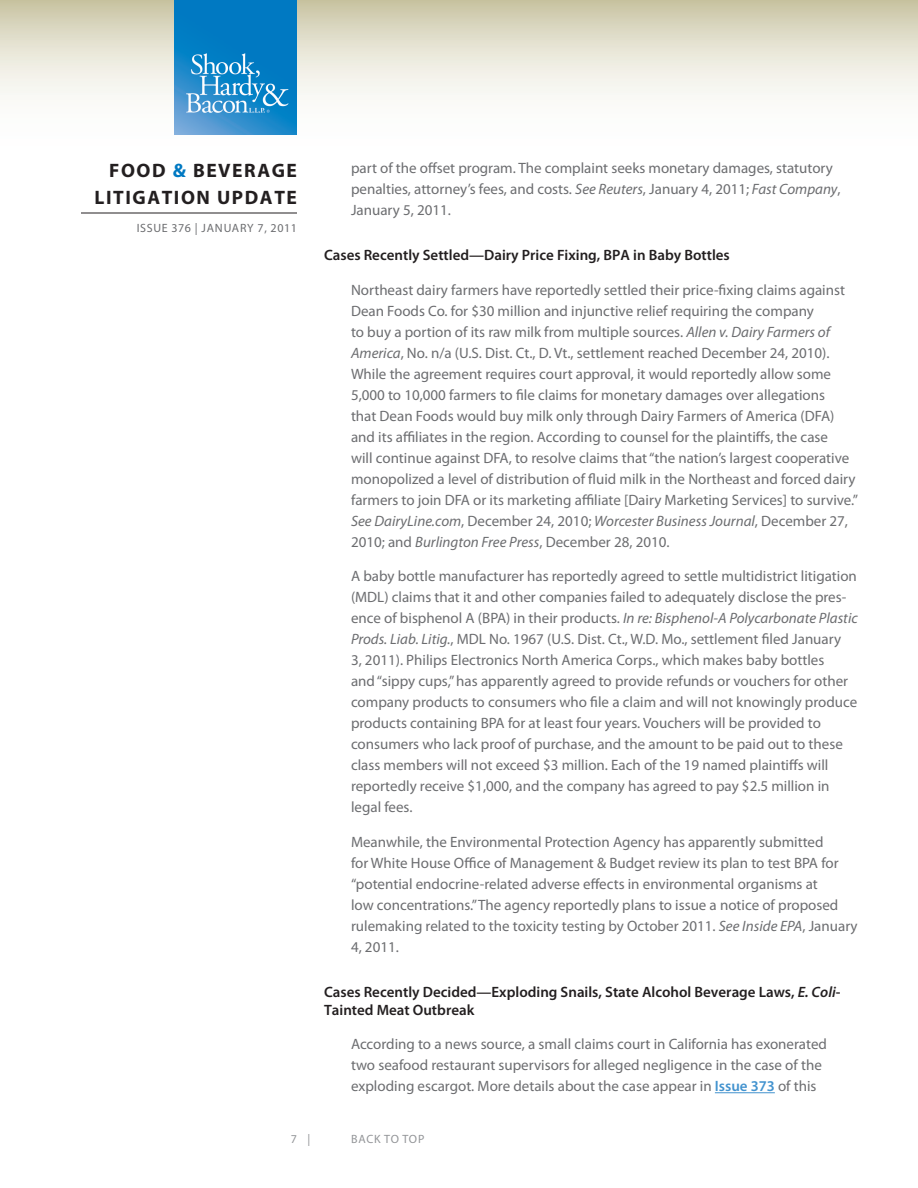
<style>
.page{position:relative;width:918px;height:1188px;background:#fff}
.page>*{position:absolute;margin:0;border:0;box-sizing:border-box;transform-origin:0 0}
.t1{font:700 19.5px/27px "Myriad Pro";letter-spacing:.08em;color:#231f20;text-align:right}
.Body{font:15px/21px "Myriad Pro";color:#6c6d70}
.Subhead{font:600 15px/18px "Myriad Pro";color:#231f20}
.t2{font:12px "Myriad Pro";letter-spacing:.05em;color:#6c6d70}
.t3{font:12px "Myriad Pro";letter-spacing:.06em;color:#939598}
.s1{color:#0079c2}
.s2{font-style:italic}
.s3{font-weight:600;color:#4393cf}
</style>
<div class="page">
<svg style="left:0;top:0;width:918px;height:135px"></svg>
<hr style="left:81px;top:213px;width:216px;height:1px;background:#231f20">
<img style="left:175px;top:0;width:122px;height:135px">
<hr style="left:715px;top:1092px;width:60px;height:1px;background:#4393cf">
<h1 class="t1" style="left:94px;top:156px;width:204px">FOOD <span class="s1">&amp;</span> BEVERAGE<br>LITIGATION UPDATE</h1>
<p class="t2" style="left:137px;top:221px;width:162px">ISSUE 376 | JANUARY 7, 2011</p>
<p class="Body" style="left:351px;top:157px;width:491px">part of the offset program. The complaint seeks monetary damages, statutory penalties, attorney’s fees, and costs. <span class="s2">See Reuters</span>, January 4, 2011; <span class="s2">Fast Company</span>,<br>January 5, 2011.</p>
<p class="Subhead" style="left:324px;top:246px;width:407px">Cases Recently Settled—Dairy Price Fixing, BPA in Baby Bottles</p>
<p class="Body" style="left:351px;top:279px;width:508px">Northeast dairy farmers have reportedly settled their price-fixing claims against Dean Foods Co. for $30 million and injunctive relief requiring the company<br>to buy a portion of its raw milk from multiple sources. <span class="s2">Allen v. Dairy Farmers of America</span>, No. n/a (U.S. Dist. Ct., D. Vt., settlement reached December 24, 2010).<br>While the agreement requires court approval, it would reportedly allow some 5,000 to 10,000 farmers to file claims for monetary damages over allegations<br>that Dean Foods would buy milk only through Dairy Farmers of America (DFA) and its affiliates in the region. According to counsel for the plaintiffs, the case<br>will continue against DFA, to resolve claims that “the nation’s largest cooperative monopolized a level of distribution of fluid milk in the Northeast and forced dairy farmers to join DFA or its marketing affiliate [Dairy Marketing Services] to survive.” <span class="s2">See DairyLine.com</span>, December 24, 2010; <span class="s2">Worcester Business Journal</span>, December 27, 2010; and <span class="s2">Burlington Free Press</span>, December 28, 2010.</p>
<p class="Body" style="left:351px;top:565px;width:508px">A baby bottle manufacturer has reportedly agreed to settle multidistrict litigation (MDL) claims that it and other companies failed to adequately disclose the pres&shy;ence of bisphenol A (BPA) in their products. <span class="s2">In re: Bisphenol-A Polycarbonate Plastic Prods. Liab. Litig.</span>, MDL No. 1967 (U.S. Dist. Ct., W.D. Mo., settlement filed January<br>3, 2011). Philips Electronics North America Corps., which makes baby bottles<br>and “sippy cups,” has apparently agreed to provide refunds or vouchers for other company products to consumers who file a claim and will not knowingly produce products containing BPA for at least four years. Vouchers will be provided to consumers who lack proof of purchase, and the amount to be paid out to these class members will not exceed $3 million. Each of the 19 named plaintiffs will reportedly receive $1,000, and the company has agreed to pay $2.5 million in legal fees.</p>
<p class="Body" style="left:351px;top:831px;width:508px">Meanwhile, the Environmental Protection Agency has apparently submitted<br>for White House Office of Management &amp; Budget review its plan to test BPA for “potential endocrine-related adverse effects in environmental organisms at<br>low concentrations.” The agency reportedly plans to issue a notice of proposed rulemaking related to the toxicity testing by October 2011. <span class="s2">See Inside EPA</span>, January 4, 2011.</p>
<p class="Subhead" style="left:324px;top:982px;width:518px">Cases Recently Decided—Exploding Snails, State Alcohol Beverage Laws, <span class="s2">E. Coli</span>-<br>Tainted Meat Outbreak</p>
<p class="Body" style="left:351px;top:1033px;width:477px">According to a news source, a small claims court in California has exonerated two seafood restaurant supervisors for alleged negligence in the case of the exploding escargot. More details about the case appear in <span class="s3">Issue 373</span> of this</p>
<p class="t3" style="left:291px;top:1132px;width:21px">7 |</p>
<p class="t3" style="left:351px;top:1132px;width:75px">BACK TO TOP</p>
</div>
